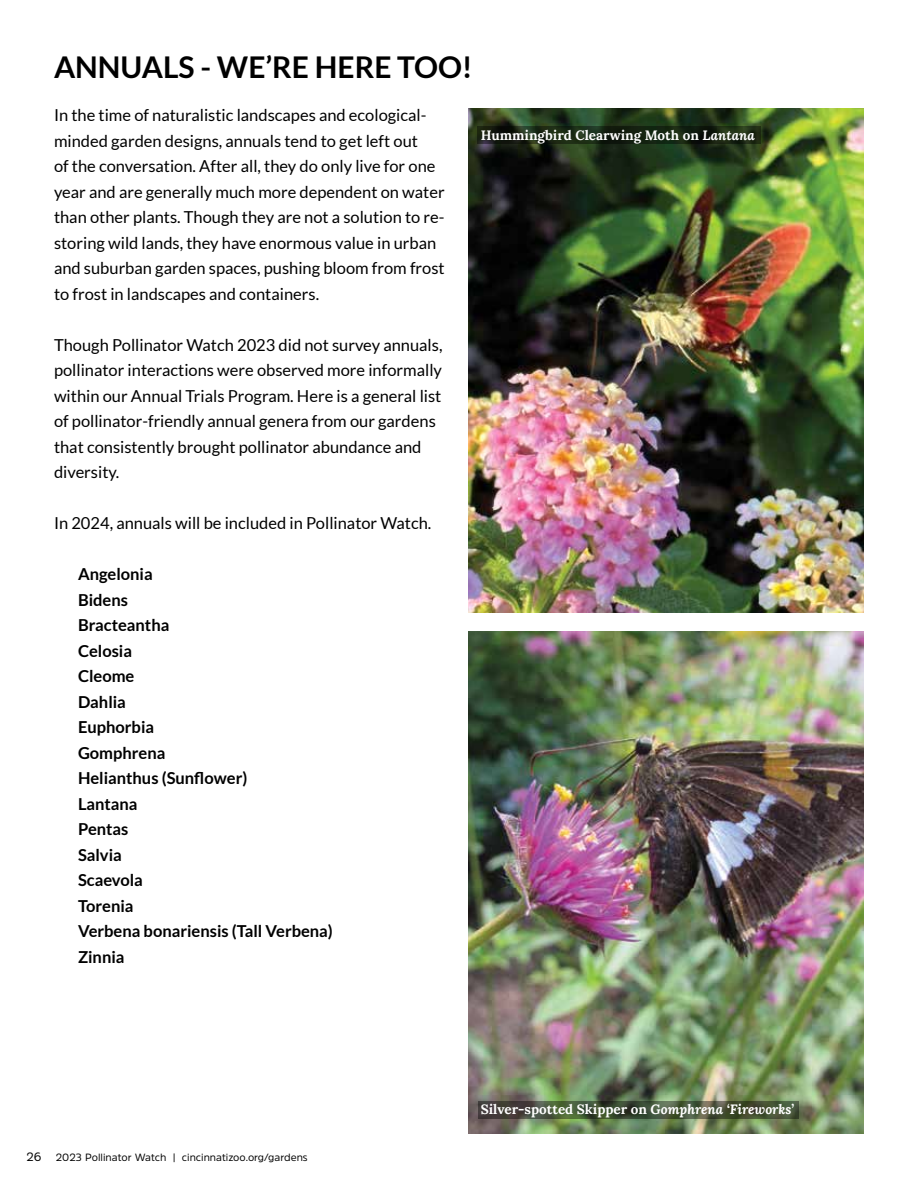
<style>
.page{position:relative;width:918px;height:1188px;background:#fff}
.page>*{position:absolute;margin:0;border:0;box-sizing:border-box;transform-origin:0 0}
.t1{font:700 30px "Lato";color:#000}
.t2{font:16.5px/25.5px "Lato";color:#000}
.t3{font:700 16.5px/25.5px "Lato";color:#000}
.t4{font:700 13.5px "Lora";color:#fff}
.t5{font:10.5px "Amsi Pro";color:#000}
.s1{font-style:italic}
.s2{font-size:12px}
</style>
<div class="page">
<img style="left:468px;top:631px;width:396px;height:503px">
<svg style="left:478px;top:1102px;width:321px;height:17px"></svg>
<img style="left:468px;top:108px;width:396px;height:505px">
<svg style="left:477px;top:126px;width:284px;height:18px"></svg>
<h1 class="t1" style="left:54px;top:50px;width:420px">ANNUALS - WE’RE HERE TOO!</h1>
<p class="t2" style="left:54px;top:102px;width:392px">In the time of naturalistic landscapes and ecological&shy;minded garden designs, annuals tend to get left out<br>of the conversation. After all, they do only live for one year and are generally much more dependent on water than other plants. Though they are not a solution to re&shy;storing wild lands, they have enormous value in urban and suburban garden spaces, pushing bloom from frost to frost in landscapes and containers.</p>
<p class="t2" style="left:54px;top:332px;width:390px">Though Pollinator Watch 2023 did not survey annuals, pollinator interactions were observed more informally within our Annual Trials Program. Here is a general list of pollinator-friendly annual genera from our gardens that consistently brought pollinator abundance and diversity.</p>
<p class="t2" style="left:54px;top:510px;width:379px">In 2024, annuals will be included in Pollinator Watch.</p>
<p class="t3" style="left:78px;top:561px;width:256px">Angelonia<br>Bidens<br>Bracteantha<br>Celosia<br>Cleome<br>Dahlia<br>Euphorbia<br>Gomphrena<br>Helianthus (Sunflower)<br>Lantana<br>Pentas<br>Salvia<br>Scaevola<br>Torenia<br>Verbena bonariensis (Tall Verbena)<br>Zinnia</p>
<p class="t4" style="left:481px;top:126px;width:275px">Hummingbird Clearwing Moth on <span class="s1">Lantana</span></p>
<p class="t5" style="left:26px;top:1150px;width:283px"><span class="s2">26</span> 2023 Pollinator Watch | cincinnatizoo.org/gardens</p>
<p class="t4" style="left:481px;top:1101px;width:315px">Silver-spotted Skipper on <span class="s1">Gomphrena ‘Fireworks’</span></p>
</div>
